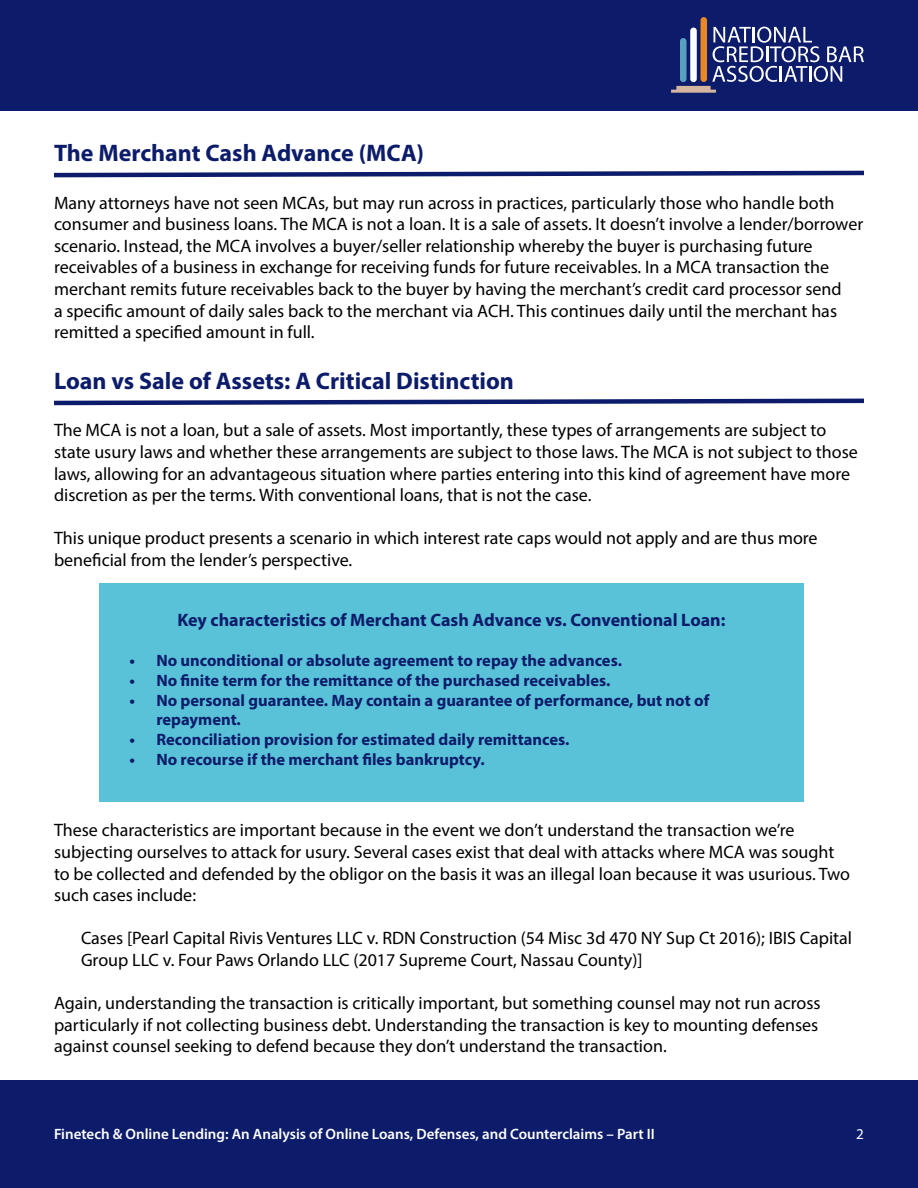
<style>
.page{position:relative;width:918px;height:1188px;background:#fff}
.page>*{position:absolute;margin:0;border:0;box-sizing:border-box;transform-origin:0 0}
.t1{font:700 24px "Myriad Pro";color:#0c1c6a}
.t2{font:18px/21.6px "Myriad Pro";color:#000}
.t3{font:700 18px "Myriad Pro";color:#0c1c6a}
.t4{font:700 16.5px/19.8px "Myriad Pro";color:#0c1c6a}
.t5{font:600 15px "Myriad Pro";color:#fff}
.t6{font:15px "Myriad Pro";color:#fff}
</style>
<div class="page">
<div style="left:0;top:0;width:918px;height:110px;background:#0c1c6a"></div>
<div style="left:701px;top:17px;width:6px;height:65px;background:#e88824;border-radius:3px"></div>
<svg style="left:671px;top:27px;width:193px;height:66px"></svg>
<div style="left:0;top:1081px;width:918px;height:107px;background:#0c1c6a"></div>
<svg style="left:54px;top:170px;width:810px;height:8px"></svg>
<div style="left:99px;top:584px;width:705px;height:218px;background:#59c2d9"></div>
<svg style="left:54px;top:398px;width:810px;height:8px"></svg>
<p class="t1" style="left:54px;top:137px;width:371px">The Merchant Cash Advance (MCA)</p>
<p class="t2" style="left:54px;top:191px;width:811px">Many attorneys have not seen MCAs, but may run across in practices, particularly those who handle both consumer and business loans. The MCA is not a loan. It is a sale of assets. It doesn’t involve a lender/borrower scenario. Instead, the MCA involves a buyer/seller relationship whereby the buyer is purchasing future receivables of a business in exchange for receiving funds for future receivables. In a MCA transaction the merchant remits future receivables back to the buyer by having the merchant’s credit card processor send<br>a specific amount of daily sales back to the merchant via ACH. This continues daily until the merchant has remitted a specified amount in full.</p>
<p class="t1" style="left:54px;top:365px;width:462px">Loan vs Sale of Assets: A Critical Distinction</p>
<p class="t2" style="left:54px;top:419px;width:805px">The MCA is not a loan, but a sale of assets. Most importantly, these types of arrangements are subject to state usury laws and whether these arrangements are subject to those laws. The MCA is not subject to those laws, allowing for an advantageous situation where parties entering into this kind of agreement have more discretion as per the terms. With conventional loans, that is not the case.</p>
<p class="t2" style="left:54px;top:527px;width:765px">This unique product presents a scenario in which interest rate caps would not apply and are thus more beneficial from the lender’s perspective.</p>
<p class="t3" style="left:177px;top:609px;width:550px">Key characteristics of Merchant Cash Advance vs. Conventional Loan:</p>
<p class="t4" style="left:129px;top:650px;width:494px">• No unconditional or absolute agreement to repay the advances.</p>
<p class="t4" style="left:129px;top:670px;width:483px">• No finite term for the remittance of the purchased receivables.</p>
<p class="t4" style="left:156px;top:690px;width:554px;text-indent:-27px">• No personal guarantee. May contain a guarantee of performance, but not of repayment.</p>
<p class="t4" style="left:129px;top:729px;width:442px">• Reconciliation provision for estimated daily remittances.</p>
<p class="t4" style="left:129px;top:749px;width:357px">• No recourse if the merchant files bankruptcy.</p>
<p class="t2" style="left:54px;top:819px;width:798px">These characteristics are important because in the event we don’t understand the transaction we’re subjecting ourselves to attack for usury. Several cases exist that deal with attacks where MCA was sought to be collected and defended by the obligor on the basis it was an illegal loan because it was usurious. Two such cases include:</p>
<p class="t2" style="left:81px;top:927px;width:773px">Cases [Pearl Capital Rivis Ventures LLC v. RDN Construction (54 Misc 3d 470 NY Sup Ct 2016); IBIS Capital<br>Group LLC v. Four Paws Orlando LLC (2017 Supreme Court, Nassau County)]</p>
<p class="t2" style="left:54px;top:992px;width:768px">Again, understanding the transaction is critically important, but something counsel may not run across particularly if not collecting business debt. Understanding the transaction is key to mounting defenses against counsel seeking to defend because they don’t understand the transaction.</p>
<p class="t5" style="left:54px;top:1125px;width:602px">Finetech &amp; Online Lending: An Analysis of Online Loans, Defenses, and Counterclaims – Part II</p>
<p class="t6" style="left:856px;top:1125px;width:9px">2</p>
</div>
